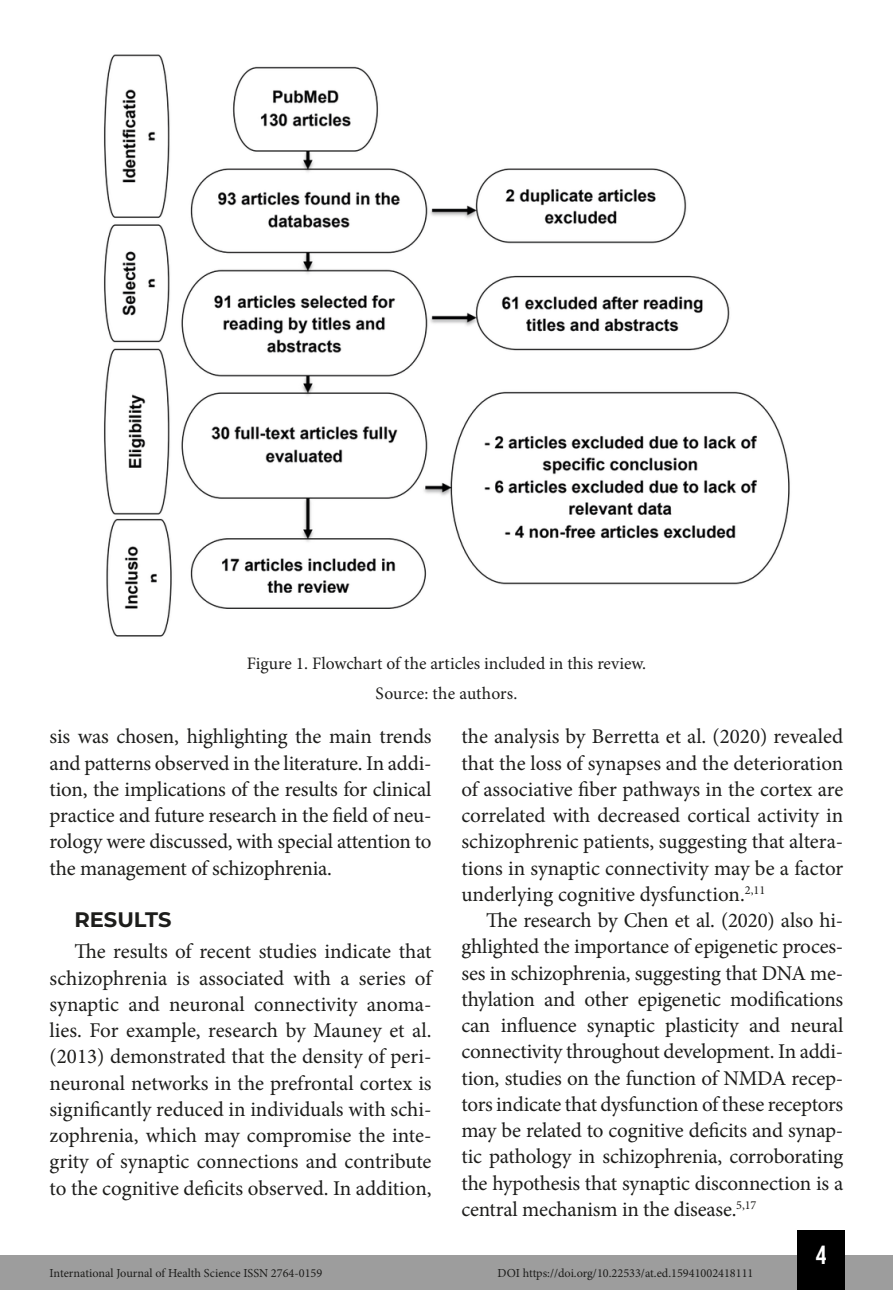
<style>
.page{position:relative;width:893px;height:1290px;background:#fff}
.page>*{position:absolute;margin:0;border:0;box-sizing:border-box;transform-origin:0 0}
.t1{font:26.25px "Bebas Kai";color:#fff}
.TXT{font:21px/26.2px "Minion Pro";letter-spacing:-.005em;color:#1d1d1b;text-align:justify}
.TITULO{font:700 21px "Montserrat";color:#1d1d1b}
.Info_Imagem{font:17.5px "Minion Pro";color:#1d1d1b}
.t2{font:12.25px "Minion Pro";color:#1d1d1b}
</style>
<div class="page">
<div style="left:0;top:1255px;width:893px;height:35px;background:#9d9d9d"></div>
<div style="left:797px;top:1230px;width:48px;height:60px;background:#000"></div>
<img style="left:104px;top:54px;width:686px;height:583px">
<p class="Info_Imagem" style="left:247px;top:652px;width:401px">Figure 1. Flowchart of the articles included in this review.</p>
<p class="Info_Imagem" style="left:376px;top:681px;width:143px">Source: the authors.</p>
<p class="TXT" style="left:50px;top:723px;width:384px">sis was chosen, highlighting the main trends and patterns observed in the literature. In addi&shy;tion, the implications of the results for clinical practice and future research in the field of neu&shy;rology were discussed, with special attention to the management of schizophrenia.</p>
<p class="TITULO" style="left:74px;top:904px;width:99px">RESULTS</p>
<p class="TXT" style="left:50px;top:938px;width:384px;text-indent:25px">The results of recent studies indicate that schizophrenia is associated with a series of synaptic and neuronal connectivity anoma&shy;lies. For example, research by Mauney et al. (2013) demonstrated that the density of peri&shy;neuronal networks in the prefrontal cortex is significantly reduced in individuals with schi&shy;zophrenia, which may compromise the inte&shy;grity of synaptic connections and contribute to the cognitive deficits observed. In addition,</p>
<p class="TXT" style="left:461px;top:723px;width:383px">the analysis by Berretta et al. (2020) revealed that the loss of synapses and the deterioration of associative fiber pathways in the cortex are correlated with decreased cortical activity in schizophrenic patients, suggesting that altera&shy;tions in synaptic connectivity may be a factor underlying cognitive dysfunction.<sup>2,11</sup></p>
<p class="TXT" style="left:461px;top:907px;width:384px;text-indent:25px">The research by Chen et al. (2020) also hi&shy;ghlighted the importance of epigenetic proces&shy;ses in schizophrenia, suggesting that DNA me&shy;thylation and other epigenetic modifications can influence synaptic plasticity and neural connectivity throughout development. In addi&shy;tion, studies on the function of NMDA recep&shy;tors indicate that dysfunction of these receptors may be related to cognitive deficits and synap&shy;tic pathology in schizophrenia, corroborating the hypothesis that synaptic disconnection is a central mechanism in the disease.<sup>5,17</sup></p>
<p class="t2" style="left:50px;top:1265px;width:274px">International Journal of Health Science ISSN 2764-0159</p>
<p class="t2" style="left:498px;top:1265px;width:257px">DOI https://doi.org/10.22533/at.ed.15941002418111</p>
<p class="t1" style="left:816px;top:1241px;width:12px">4</p>
</div>
